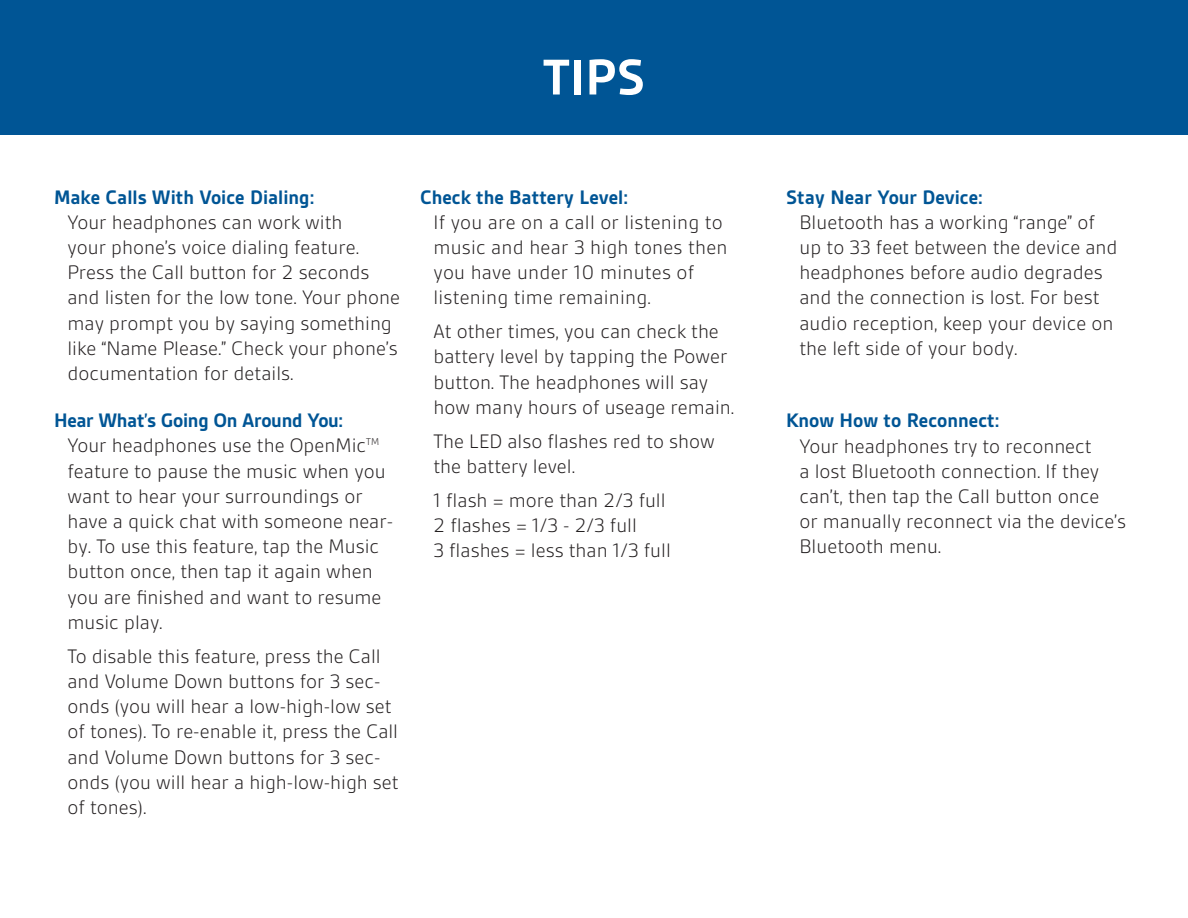
<style>
.page{position:relative;width:1188px;height:918px;background:#fff}
.page>*{position:absolute;margin:0;border:0;box-sizing:border-box;transform-origin:0 0}
.t1{font:700 54px "Gesta";color:#fff}
.body_14pt_indent{font:300 21px/25.2px "Gesta";color:#231f20}
.subhead_blue{font:700 21px "Gesta";color:#005595}
</style>
<div class="page">
<div style="left:0;top:0;width:1188px;height:135px;background:#005595"></div>
<p class="t1" style="left:542px;top:49px;width:105px">TIPS</p>
<p class="subhead_blue" style="left:54px;top:186px;width:262px">Make Calls With Voice Dialing:</p>
<p class="body_14pt_indent" style="left:68px;top:209px;width:334px">Your headphones can work with<br>your phone’s voice dialing feature.<br>Press the Call button for 2 seconds and listen for the low tone. Your phone may prompt you by saying something like “Name Please.” Check your phone’s documentation for details.</p>
<p class="subhead_blue" style="left:54px;top:410px;width:291px">Hear What’s Going On Around You:</p>
<p class="body_14pt_indent" style="left:68px;top:433px;width:327px">Your headphones use the OpenMic<sup>TM </sup>feature to pause the music when you want to hear your surroundings or have a quick chat with someone near&shy;by. To use this feature, tap the Music button once, then tap it again when you are finished and want to resume music play.</p>
<p class="body_14pt_indent" style="left:68px;top:643px;width:333px">To disable this feature, press the Call and Volume Down buttons for 3 sec&shy;onds (you will hear a low-high-low set of tones). To re-enable it, press the Call and Volume Down buttons for 3 sec&shy;onds (you will hear a high-low-high set of tones).</p>
<p class="subhead_blue" style="left:420px;top:186px;width:210px">Check the Battery Level:</p>
<p class="body_14pt_indent" style="left:434px;top:209px;width:296px">If you are on a call or listening to music and hear 3 high tones then you have under 10 minutes of listening time remaining.</p>
<p class="body_14pt_indent" style="left:434px;top:319px;width:302px">At other times, you can check the battery level by tapping the Power button. The headphones will say how many hours of useage remain.</p>
<p class="body_14pt_indent" style="left:434px;top:428px;width:283px">The LED also flashes red to show the battery level.</p>
<p class="body_14pt_indent" style="left:434px;top:487px;width:239px">1 flash = more than 2/3 full<br>2 flashes = 1/3 - 2/3 full<br>3 flashes = less than 1/3 full</p>
<p class="subhead_blue" style="left:786px;top:186px;width:198px">Stay Near Your Device:</p>
<p class="body_14pt_indent" style="left:800px;top:209px;width:320px">Bluetooth has a working “range” of up to 33 feet between the device and headphones before audio degrades and the connection is lost. For best audio reception, keep your device on the left side of your body.</p>
<p class="subhead_blue" style="left:786px;top:410px;width:215px">Know How to Reconnect:</p>
<p class="body_14pt_indent" style="left:800px;top:433px;width:328px">Your headphones try to reconnect<br>a lost Bluetooth connection. If they can’t, then tap the Call button once<br>or manually reconnect via the device’s<br>Bluetooth menu.</p>
</div>
